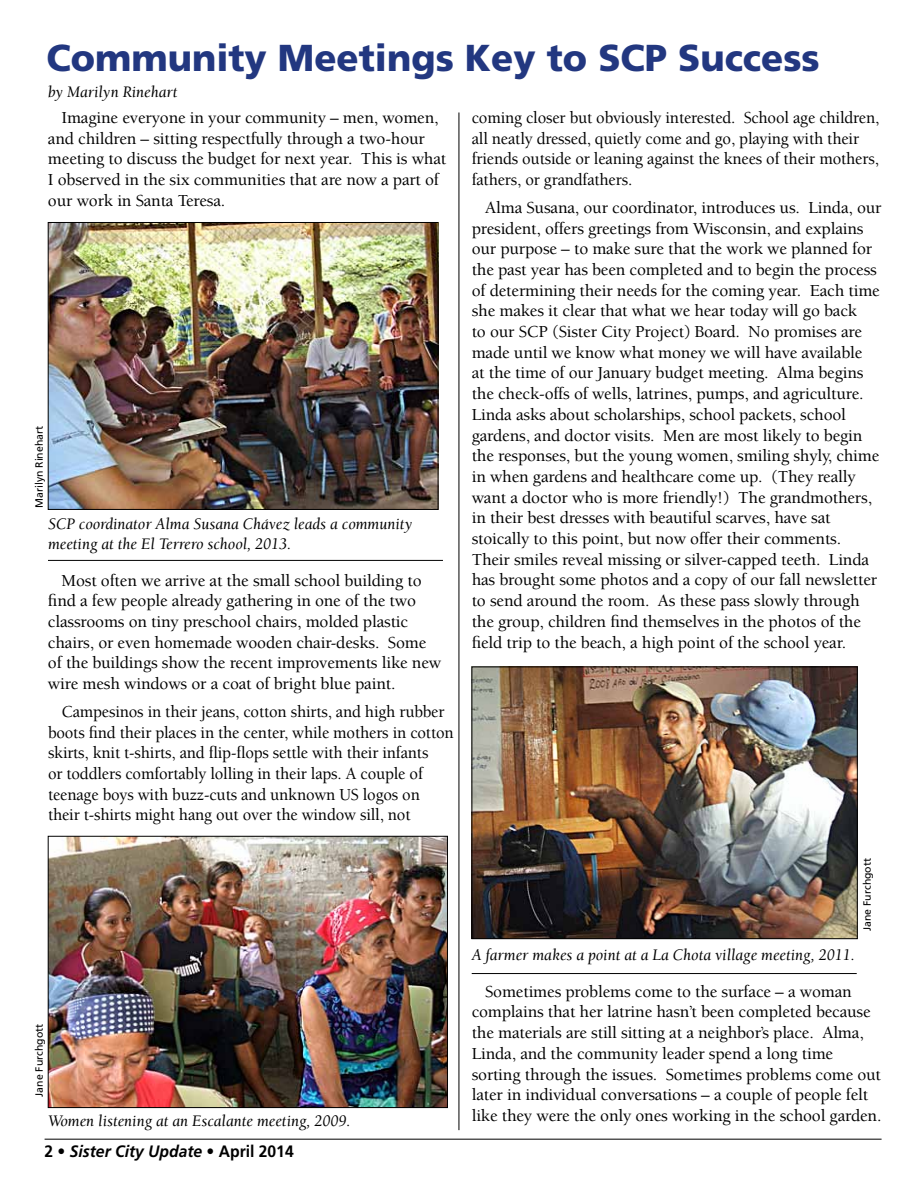
<style>
.page{position:relative;width:918px;height:1188px;background:#fff}
.page>*{position:absolute;margin:0;border:0;box-sizing:border-box;transform-origin:0 0}
.t1{font:900 37.5px "Frutiger";color:#223780}
.t2{font:500 17.25px/20.7px "Berkeley";letter-spacing:-.01em;color:#000}
.t3{font:500 17.25px/20.7px "Berkeley";letter-spacing:-.01em;color:#000;scale:.96 1}
.t4{font:italic 16.5px/19.8px "Berkeley";color:#000}
.t5{font:italic 700 16.5px "Frutiger";color:#000;scale:.95 1}
.t6{font:10.5px "Frutiger";color:#000}
.s1{font-style:normal}
</style>
<div class="page">
<hr style="left:459px;top:112px;width:1px;height:1018px;background:#000">
<hr style="left:48px;top:560px;width:395px;height:1px;background:#000">
<hr style="left:472px;top:973px;width:385px;height:1px;background:#000">
<hr style="left:45px;top:1139px;width:837px;height:1px;background:#000">
<img style="left:50px;top:224px;width:386px;height:284px">
<div style="left:48px;top:222px;width:390px;height:288px;border:1px solid #000"></div>
<img style="left:50px;top:838px;width:396px;height:268px">
<div style="left:48px;top:836px;width:400px;height:272px;border:1px solid #000"></div>
<img style="left:474px;top:669px;width:382px;height:268px">
<div style="left:472px;top:667px;width:386px;height:272px;border:1px solid #000"></div>
<h1 class="t1" style="left:46px;top:35px;width:775px">Community Meetings Key to SCP Success</h1>
<p class="t4" style="left:48px;top:82px;width:131px">by Marilyn Rinehart</p>
<p class="t2" style="left:48px;top:108px;width:400px;text-indent:14px">Imagine everyone in your community – men, women, and children – sitting respectfully through a two-hour meeting to discuss the budget for next year. This is what I observed in the six communities that are now a part of our work in Santa Teresa.</p>
<p class="t6" style="left:33px;top:508px;width:84px;rotate:-90deg">Marilyn Rinehart</p>
<p class="t4" style="left:48px;top:515px;width:366px">SCP coordinator Alma Susana Chávez leads a community meeting at the El Terrero school, 2013.</p>
<p class="t2" style="left:48px;top:570px;width:395px;text-indent:14px">Most often we arrive at the small school building to find a few people already gathering in one of the two classrooms on tiny preschool chairs, molded plastic chairs, or even homemade wooden chair-desks. Some of the buildings show the recent improvements like new wire mesh windows or a coat of bright blue paint.</p>
<p class="t3" style="left:48px;top:702px;width:424px;text-indent:13px">Campesinos in their jeans, cotton shirts, and high rubber boots find their places in the center, while mothers in cotton skirts, knit t-shirts, and flip-flops settle with their infants<br>or toddlers comfortably lolling in their laps. A couple of teenage boys with buzz-cuts and unknown US logos on their t-shirts might hang out over the window sill, not</p>
<p class="t6" style="left:33px;top:1097px;width:74px;rotate:-90deg">Jane Furchgott</p>
<p class="t4" style="left:48px;top:1111px;width:304px">Women listening at an Escalante meeting, 2009.</p>
<p class="t5" style="left:45px;top:1141px;width:264px"><span class="s1">2 •</span> Sister City Update <span class="s1">• April 2014</span></p>
<p class="t3" style="left:472px;top:107px;width:426px">coming closer but obviously interested. School age children, all neatly dressed, quietly come and go, playing with their friends outside or leaning against the knees of their mothers, fathers, or grandfathers.</p>
<p class="t2" style="left:472px;top:197px;width:411px;text-indent:14px">Alma Susana, our coordinator, introduces us. Linda, our president, offers greetings from Wisconsin, and explains our purpose – to make sure that the work we planned for the past year has been completed and to begin the process of determining their needs for the coming year. Each time she makes it clear that what we hear today will go back<br>to our SCP (Sister City Project) Board. No promises are made until we know what money we will have available<br>at the time of our January budget meeting. Alma begins the check-offs of wells, latrines, pumps, and agriculture.<br>Linda asks about scholarships, school packets, school gardens, and doctor visits. Men are most likely to begin the responses, but the young women, smiling shyly, chime in when gardens and healthcare come up. (They really want a doctor who is more friendly!) The grandmothers, in their best dresses with beautiful scarves, have sat stoically to this point, but now offer their comments.<br>Their smiles reveal missing or silver-capped teeth. Linda has brought some photos and a copy of our fall newsletter to send around the room. As these pass slowly through the group, children find themselves in the photos of the field trip to the beach, a high point of the school year.</p>
<p class="t4" style="left:472px;top:946px;width:384px">A farmer makes a point at a La Chota village meeting, 2011.</p>
<p class="t6" style="left:861px;top:931px;width:74px;rotate:-90deg">Jane Furchgott</p>
<p class="t2" style="left:472px;top:981px;width:411px;text-indent:14px">Sometimes problems come to the surface – a woman complains that her latrine hasn’t been completed because the materials are still sitting at a neighbor’s place. Alma, Linda, and the community leader spend a long time sorting through the issues. Sometimes problems come out later in individual conversations – a couple of people felt like they were the only ones working in the school garden.</p>
</div>
